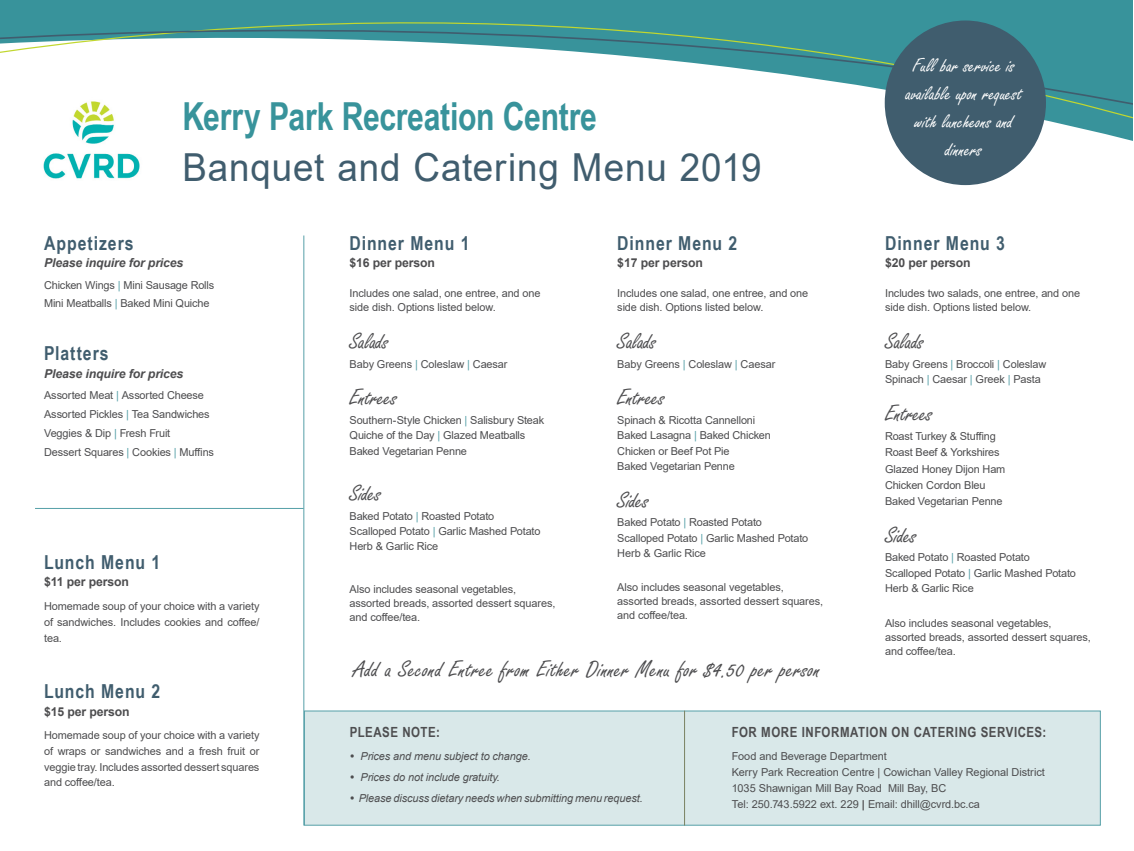
<style>
.page{position:relative;width:1134px;height:851px;background:#fff}
.page>*{position:absolute;margin:0;border:0;box-sizing:border-box;transform-origin:0 0}
.t1{font:38.59px "Arial";letter-spacing:.025em;color:#405d6e;scale:.95 1}
.t2{font:700 38.59px "Arial Narrow";letter-spacing:-.01em;color:#38939b;scale:.95 1}
.t3{font:24.94px "Freestyle Script";letter-spacing:.01em;color:#4d4d4f}
.t4{font:24.5px "Freestyle Script";letter-spacing:-.005em;color:#4d4d4f}
.t5{font:21px/28px "Freestyle Script";color:#fff;text-align:center}
.t6{font:700 19.25px "Arial Narrow";letter-spacing:.05em;color:#405d6e}
.t7{font:700 14px "Arial Narrow";letter-spacing:.04em;color:#4d4d4f}
.t8{font:700 12.25px "Arial";letter-spacing:-.01em;color:#4d4d4f}
.t9{font:italic 700 12.25px "Arial";letter-spacing:-.01em;color:#4d4d4f}
.t10{font:10.94px/15.4px "Arial";letter-spacing:-.01em;color:#4d4d4f}
.t11{font:italic 10.94px "Arial";letter-spacing:-.01em;color:#4d4d4f}
.s1{color:#56a0a8}
.s2{font-weight:700}
</style>
<div class="page">
<svg style="left:0;top:0;width:1133px;height:186px"></svg>
<div style="left:885px;top:21px;width:161px;height:164px;background:#405d6e;border-radius:50%"></div>
<hr style="left:304px;top:235px;width:1px;height:590px;background:#56a0a8">
<div style="left:304px;top:710px;width:797px;height:115px;background:#d9e8e9"></div>
<hr style="left:684px;top:710px;width:1px;height:115px;background:#7a8161">
<hr style="left:35px;top:508px;width:269px;height:1px;background:#56a0a8">
<img style="left:9px;top:76px;width:173px;height:110px">
<h1 class="t2" style="left:183px;top:87px;width:438px">Kerry Park Recreation Centre</h1>
<h1 class="t1" style="left:183px;top:141px;width:611px">Banquet and Catering Menu 2019</h1>
<h3 class="t5" style="left:906px;top:52px;width:118px">Full bar service is available upon request with luncheons and dinners</h3>
<h3 class="t6" style="left:44px;top:228px;width:91px">Appetizers</h3>
<p class="t9" style="left:44px;top:254px;width:141px">Please inquire for prices</p>
<p class="t10" style="left:44px;top:275px;width:172px;line-height:18.9px">Chicken Wings <span class="s1">|</span> Mini Sausage Rolls<br>Mini Meatballs <span class="s1">|</span> Baked Mini Quiche</p>
<h3 class="t6" style="left:44px;top:339px;width:66px">Platters</h3>
<p class="t9" style="left:44px;top:365px;width:141px">Please inquire for prices</p>
<p class="t10" style="left:44px;top:386px;width:171px;line-height:18.9px">Assorted Meat <span class="s1">|</span> Assorted Cheese<br>Assorted Pickles <span class="s1">|</span> Tea Sandwiches<br>Veggies &amp; Dip <span class="s1">|</span> Fresh Fruit<br>Dessert Squares <span class="s1">|</span> Cookies <span class="s1">|</span> Muffins</p>
<h3 class="t6" style="left:44px;top:548px;width:118px">Lunch Menu 1</h3>
<p class="t8" style="left:44px;top:573px;width:86px">$11 per person</p>
<p class="t10" style="left:44px;top:598px;width:217px;line-height:15.8px;text-align:justify">Homemade soup of your choice with a variety of sandwiches. Includes cookies and coffee/ tea.</p>
<h3 class="t6" style="left:44px;top:677px;width:118px">Lunch Menu 2</h3>
<p class="t8" style="left:44px;top:702px;width:87px">$15 per person</p>
<p class="t10" style="left:44px;top:727px;width:217px;line-height:15.8px;text-align:justify">Homemade soup of your choice with a variety of wraps or sandwiches and a fresh fruit or veggie tray. Includes assorted dessert squares and coffee/tea.</p>
<h3 class="t6" style="left:350px;top:228px;width:121px">Dinner Menu 1</h3>
<p class="t8" style="left:350px;top:254px;width:87px">$16 per person</p>
<p class="t10" style="left:350px;top:286px;width:193px;line-height:14px">Includes one salad, one entree, and one side dish. Options listed below.</p>
<h3 class="t4" style="left:350px;top:328px;width:40px">Salads</h3>
<p class="t10" style="left:350px;top:356px;width:160px">Baby Greens <span class="s1">|</span> Coleslaw <span class="s1">|</span> Caesar</p>
<h3 class="t4" style="left:350px;top:384px;width:49px">Entrees</h3>
<p class="t10" style="left:350px;top:412px;width:196px">Southern-Style Chicken <span class="s1">|</span> Salisbury Steak<br>Quiche of the Day <span class="s1">|</span> Glazed Meatballs<br>Baked Vegetarian Penne</p>
<h3 class="t4" style="left:350px;top:480px;width:33px">Sides</h3>
<p class="t10" style="left:350px;top:508px;width:192px">Baked Potato <span class="s1">|</span> Roasted Potato<br>Scalloped Potato <span class="s1">|</span> Garlic Mashed Potato<br>Herb &amp; Garlic Rice</p>
<p class="t10" style="left:350px;top:581px;width:207px;line-height:14px">Also includes seasonal vegetables, assorted breads, assorted dessert squares, and coffee/tea.</p>
<h2 class="t3" style="left:353px;top:656px;width:469px">Add a Second Entree from Either Dinner Menu for $4.50 per person</h2>
<h3 class="t6" style="left:617px;top:228px;width:121px">Dinner Menu 2</h3>
<p class="t8" style="left:617px;top:254px;width:87px">$17 per person</p>
<p class="t10" style="left:617px;top:286px;width:193px;line-height:14px">Includes one salad, one entree, and one side dish. Options listed below.</p>
<h3 class="t4" style="left:617px;top:328px;width:40px">Salads</h3>
<p class="t10" style="left:617px;top:356px;width:160px">Baby Greens <span class="s1">|</span> Coleslaw <span class="s1">|</span> Caesar</p>
<h3 class="t4" style="left:617px;top:384px;width:49px">Entrees</h3>
<p class="t10" style="left:617px;top:412px;width:155px">Spinach &amp; Ricotta Cannelloni<br>Baked Lasagna <span class="s1">|</span> Baked Chicken<br>Chicken or Beef Pot Pie<br>Baked Vegetarian Penne</p>
<h3 class="t4" style="left:617px;top:487px;width:33px">Sides</h3>
<p class="t10" style="left:617px;top:514px;width:192px">Baked Potato <span class="s1">|</span> Roasted Potato<br>Scalloped Potato <span class="s1">|</span> Garlic Mashed Potato<br>Herb &amp; Garlic Rice</p>
<p class="t10" style="left:617px;top:580px;width:207px;line-height:14px">Also includes seasonal vegetables, assorted breads, assorted dessert squares, and coffee/tea.</p>
<h3 class="t6" style="left:885px;top:228px;width:121px">Dinner Menu 3</h3>
<p class="t8" style="left:885px;top:254px;width:87px">$20 per person</p>
<p class="t10" style="left:885px;top:286px;width:197px;line-height:14px">Includes two salads, one entree, and one side dish. Options listed below.</p>
<h3 class="t4" style="left:885px;top:328px;width:40px">Salads</h3>
<p class="t10" style="left:885px;top:356px;width:163px">Baby Greens <span class="s1">|</span> Broccoli <span class="s1">|</span> Coleslaw<br>Spinach <span class="s1">|</span> Caesar <span class="s1">|</span> Greek <span class="s1">|</span> Pasta</p>
<h3 class="t4" style="left:885px;top:400px;width:49px">Entrees</h3>
<p class="t10" style="left:885px;top:428px;width:122px;line-height:16.3px">Roast Turkey &amp; Stuffing<br>Roast Beef &amp; Yorkshires<br>Glazed Honey Dijon Ham<br>Chicken Cordon Bleu<br>Baked Vegetarian Penne</p>
<h3 class="t4" style="left:885px;top:522px;width:33px">Sides</h3>
<p class="t10" style="left:885px;top:549px;width:192px">Baked Potato <span class="s1">|</span> Roasted Potato<br>Scalloped Potato <span class="s1">|</span> Garlic Mashed Potato<br>Herb &amp; Garlic Rice</p>
<p class="t10" style="left:885px;top:615px;width:207px;line-height:14px">Also includes seasonal vegetables, assorted breads, assorted dessert squares, and coffee/tea.</p>
<p class="t7" style="left:350px;top:721px;width:92px">please note:</p>
<p class="t11" style="left:350px;top:749px;width:183px">• Prices and menu subject to change.</p>
<p class="t11" style="left:350px;top:770px;width:152px">• Prices do not include gratuity.</p>
<p class="t11" style="left:350px;top:790px;width:294px">• Please discuss dietary needs when submitting menu request.</p>
<p class="t7" style="left:732px;top:721px;width:316px">For more information on catering services:</p>
<p class="t10" style="left:732px;top:748px;width:315px;line-height:15.8px">Food and Beverage Department<br>Kerry Park Recreation Centre | Cowichan Valley Regional District 1035 Shawnigan Mill Bay Road Mill Bay, BC<br>Tel: 250.743.5922 ext. 229 <span class="s2">|</span> Email: dhill@cvrd.bc.ca</p>
</div>
